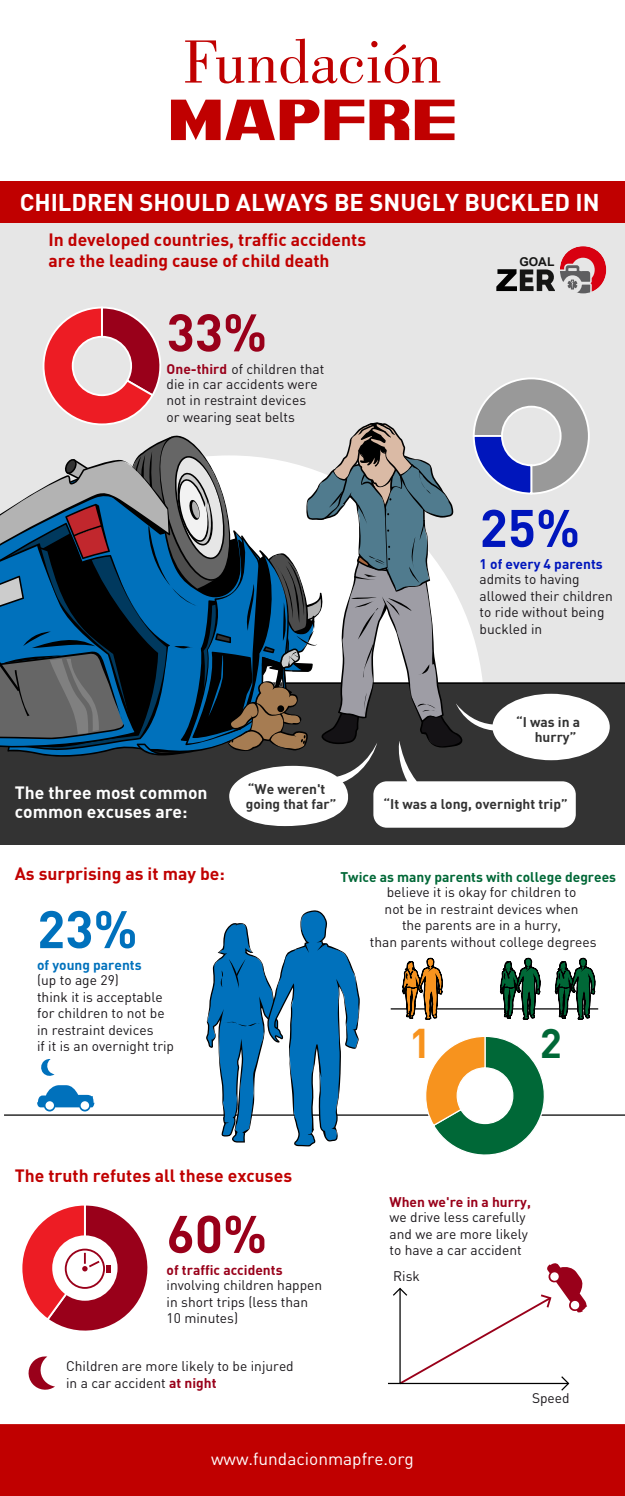
<style>
.page{position:relative;width:625px;height:1496px;background:#fff}
.page>*{position:absolute;margin:0;border:0;box-sizing:border-box;transform-origin:0 0}
.t1{font:700 52px "DIN";color:#99001a}
.t2{font:700 52px "DIN";color:#0016bc}
.t3{font:700 52px "DIN";color:#0071bc}
.t4{font:700 40.69px "DIN";color:#f7931e}
.t5{font:700 40.69px "DIN";color:#006837}
.t6{font:700 23.75px "DIN";color:#fff}
.t7{font:700 17.5px/21px "DIN";color:#c00000}
.t8{font:700 17.5px/18.8px "DIN";color:#fff}
.t9{font:17.25px "DIN";color:#fff}
.t10{font:13.75px/16.5px "DIN";color:#1a171b}
.t11{font:700 13.75px/15px "DIN";color:#333}
.t12{font:700 13.75px "DIN";color:#99001a}
.t13{font:700 13.75px "DIN";color:#006837}
.t14{font:700 13.75px "DIN";color:#0016bc}
.t15{font:700 13.75px "DIN";color:#0071bc}
.t16{font:700 12.12px "Arial";color:#161615}
.s1{font-weight:700;color:#99001a}
</style>
<div class="page">
<div style="left:0;top:223px;width:625px;height:460px;background:#e6e6e6"></div>
<div style="left:0;top:683px;width:625px;height:161px;background:#333"></div>
<hr style="left:0;top:682px;width:625px;height:2px;background:#000">
<div style="left:0;top:1424px;width:625px;height:72px;background:#c00000"></div>
<hr style="left:4px;top:1114px;width:621px;height:1px;background:#000">
<hr style="left:391px;top:1008px;width:207px;height:1px;background:#000">
<svg style="left:206px;top:910px;width:154px;height:236px"></svg>
<svg style="left:402px;top:957px;width:194px;height:198px"></svg>
<div style="left:0;top:181px;width:625px;height:42px;background:#c00000"></div>
<svg style="left:0;top:306px;width:613px;height:522px"></svg>
<svg style="left:171px;top:100px;width:148px;height:40px"></svg>
<svg style="left:325px;top:100px;width:39px;height:40px"></svg>
<svg style="left:415px;top:100px;width:40px;height:40px"></svg>
<svg style="left:370px;top:100px;width:39px;height:40px"></svg>
<svg style="left:185px;top:39px;width:255px;height:44px"></svg>
<svg style="left:37px;top:1085px;width:57px;height:26px"></svg>
<div style="left:46px;top:1101px;width:8px;height:8px;background:#fff;border-radius:50%"></div>
<div style="left:81px;top:1101px;width:8px;height:8px;background:#fff;border-radius:50%"></div>
<svg style="left:41px;top:1059px;width:14px;height:17px"></svg>
<svg style="left:28px;top:1356px;width:27px;height:34px"></svg>
<svg style="left:22px;top:1205px;width:126px;height:126px"></svg>
<hr style="left:388px;top:1383px;width:180px;height:1px;background:#000">
<svg style="left:392px;top:1263px;width:195px;height:128px"></svg>
<hr style="left:399px;top:1288px;width:2px;height:95px;background:#000">
<svg style="left:496px;top:246px;width:110px;height:47px"></svg>
<h3 class="t6" style="left:20px;top:187px;width:582px">CHILDREN SHOULD ALWAYS BE SNUGLY BUCKLED IN</h3>
<p class="t7" style="left:48px;top:229px;width:319px">In developed countries, traffic accidents are the leading cause of child death</p>
<h1 class="t1" style="left:167px;top:299px;width:102px">33%</h1>
<p class="t10" style="left:167px;top:361px;width:159px;line-height:15px"><span class="s1">One-third</span> of children that die in car accidents were</p>
<p class="t10" style="left:167px;top:392px;width:141px">not in restraint devices or wearing seat belts</p>
<p class="t16" style="left:519px;top:254px;width:37px">GOAL</p>
<p class="t8" style="left:15px;top:783px;width:194px">The three most common common excuses are:</p>
<p class="t11" style="left:246px;top:780px;width:92px">“We weren't going that far”</p>
<h1 class="t2" style="left:480px;top:494px;width:102px">25%</h1>
<p class="t14" style="left:480px;top:555px;width:125px">1 of every 4 parents</p>
<p class="t10" style="left:480px;top:571px;width:135px">admits to having allowed their children to ride without being buckled in</p>
<p class="t11" style="left:516px;top:714px;width:66px;text-align:right">“I was in a hurry”</p>
<p class="t11" style="left:384px;top:795px;width:186px">“It was a long, overnight trip”</p>
<p class="t7" style="left:15px;top:862px;width:212px">As surprising as it may be:</p>
<h1 class="t3" style="left:37px;top:895px;width:102px">23%</h1>
<p class="t15" style="left:37px;top:956px;width:106px">of young parents</p>
<p class="t10" style="left:37px;top:972px;width:139px">(up to age 29)<br>think it is acceptable for children to not be in restraint devices<br>if it is an overnight trip</p>
<p class="t13" style="left:340px;top:868px;width:277px">Twice as many parents with college degrees</p>
<p class="t10" style="left:385px;top:883px;width:195px;text-align:center">believe it is okay for children to not be in restraint devices when the parents are in a hurry,</p>
<p class="t10" style="left:370px;top:933px;width:228px">than parents without college degrees</p>
<h2 class="t4" style="left:409px;top:1017px;width:24px">1</h2>
<h2 class="t5" style="left:540px;top:1017px;width:24px">2</h2>
<p class="t7" style="left:15px;top:1164px;width:279px">The truth refutes all these excuses</p>
<h1 class="t1" style="left:167px;top:1200px;width:102px">60%</h1>
<p class="t12" style="left:167px;top:1261px;width:117px">of traffic accidents</p>
<p class="t10" style="left:167px;top:1276px;width:157px">involving children happen in short trips (less than<br>10 minutes)</p>
<p class="t10" style="left:66px;top:1358px;width:229px">Children are more likely to be injured in a car accident <span class="s1">at night</span></p>
<p class="t12" style="left:390px;top:1193px;width:143px">When we're in a hurry,</p>
<p class="t10" style="left:390px;top:1209px;width:140px">we drive less carefully and we are more likely</p>
<p class="t10" style="left:390px;top:1242px;width:134px">to have a car accident</p>
<p class="t10" style="left:393px;top:1268px;width:28px">Risk</p>
<p class="t10" style="left:532px;top:1389px;width:39px">Speed</p>
<p class="t9" style="left:211px;top:1447px;width:204px">www.fundacionmapfre.org</p>
</div>
